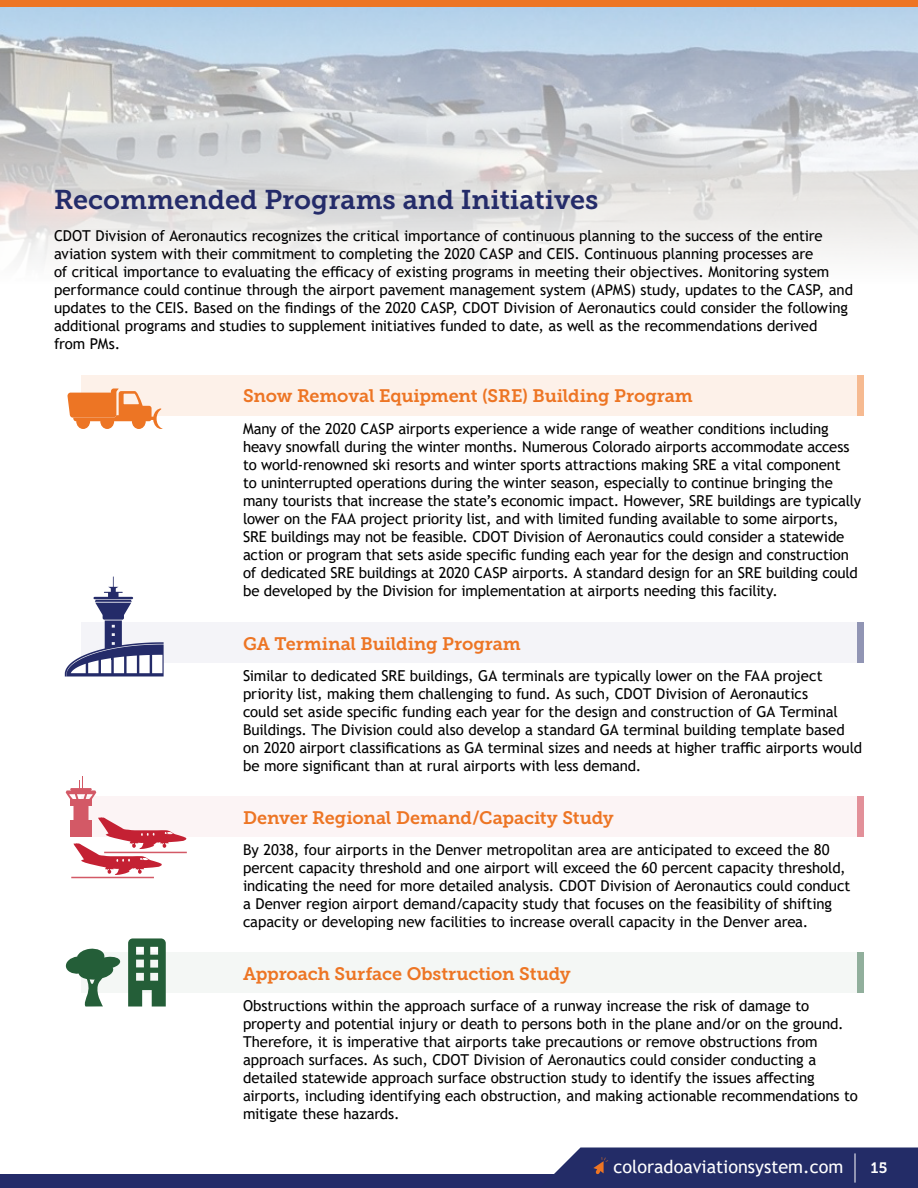
<style>
.page{position:relative;width:918px;height:1188px;background:#fff}
.page>*{position:absolute;margin:0;border:0;box-sizing:border-box;transform-origin:0 0}
.Subhead_Blue{font:27px "Museo Slab 700";color:#242b69}
.Subhead_Orange{font:18px "Museo Slab 700";letter-spacing:-.005em;color:#ed7524}
.t1{font:18px "Trebuchet MS";color:#fff}
.t2{font:15px/18px "Trebuchet MS";letter-spacing:-.01em;color:#000}
.t3{font:15px "Museo Slab 700";color:#fff}
</style>
<div class="page">
<div style="left:0;top:1174px;width:918px;height:14px;background:#242b69"></div>
<div style="left:554px;top:1148px;width:364px;height:35px;background:#232c67"></div>
<div style="left:0;top:0;width:918px;height:7px;background:#ed7524"></div>
<img style="left:0;top:7px;width:918px;height:259px">
<div style="left:81px;top:375px;width:783px;height:41px;background:#fdf1e9"></div>
<div style="left:857px;top:375px;width:7px;height:41px;background:#f6ba91"></div>
<svg style="left:68px;top:388px;width:95px;height:41px"></svg>
<div style="left:81px;top:622px;width:783px;height:41px;background:#f4f4f8"></div>
<div style="left:857px;top:622px;width:7px;height:41px;background:#9195b4"></div>
<svg style="left:65px;top:577px;width:99px;height:100px"></svg>
<div style="left:81px;top:796px;width:783px;height:41px;background:#fcf4f5"></div>
<div style="left:857px;top:796px;width:7px;height:41px;background:#e29099"></div>
<div style="left:81px;top:953px;width:783px;height:40px;background:#f4f7f5"></div>
<div style="left:857px;top:953px;width:7px;height:40px;background:#91af9c"></div>
<svg style="left:128px;top:938px;width:38px;height:69px"></svg>
<svg style="left:65px;top:948px;width:55px;height:59px"></svg>
<svg style="left:66px;top:776px;width:121px;height:99px"></svg>
<hr style="left:71px;top:877px;width:83px;height:1px;background:#d35966">
<p class="Subhead_Blue" style="left:54px;top:185px;width:546px">Recommended Programs and Initiatives</p>
<p class="t2" style="left:54px;top:226px;width:801px">CDOT Division of Aeronautics recognizes the critical importance of continuous planning to the success of the entire aviation system with their commitment to completing the 2020 CASP and CEIS. Continuous planning processes are<br>of critical importance to evaluating the efficacy of existing programs in meeting their objectives. Monitoring system performance could continue through the airport pavement management system (APMS) study, updates to the CASP, and updates to the CEIS. Based on the findings of the 2020 CASP, CDOT Division of Aeronautics could consider the following additional programs and studies to supplement initiatives funded to date, as well as the recommendations derived<br>from PMs.</p>
<p class="Subhead_Orange" style="left:243px;top:386px;width:451px">Snow Removal Equipment (SRE) Building Program</p>
<p class="t2" style="left:243px;top:419px;width:620px">Many of the 2020 CASP airports experience a wide range of weather conditions including heavy snowfall during the winter months. Numerous Colorado airports accommodate access to world-renowned ski resorts and winter sports attractions making SRE a vital component<br>to uninterrupted operations during the winter season, especially to continue bringing the many tourists that increase the state’s economic impact. However, SRE buildings are typically lower on the FAA project priority list, and with limited funding available to some airports, SRE buildings may not be feasible. CDOT Division of Aeronautics could consider a statewide action or program that sets aside specific funding each year for the design and construction of dedicated SRE buildings at 2020 CASP airports. A standard design for an SRE building could be developed by the Division for implementation at airports needing this facility.</p>
<p class="Subhead_Orange" style="left:243px;top:633px;width:279px">GA Terminal Building Program</p>
<p class="t2" style="left:243px;top:667px;width:621px">Similar to dedicated SRE buildings, GA terminals are typically lower on the FAA project priority list, making them challenging to fund. As such, CDOT Division of Aeronautics<br>could set aside specific funding each year for the design and construction of GA Terminal Buildings. The Division could also develop a standard GA terminal building template based on 2020 airport classifications as GA terminal sizes and needs at higher traffic airports would be more significant than at rural airports with less demand.</p>
<p class="Subhead_Orange" style="left:243px;top:807px;width:372px">Denver Regional Demand/Capacity Study</p>
<p class="t2" style="left:243px;top:841px;width:609px">By 2038, four airports in the Denver metropolitan area are anticipated to exceed the 80 percent capacity threshold and one airport will exceed the 60 percent capacity threshold, indicating the need for more detailed analysis. CDOT Division of Aeronautics could conduct a Denver region airport demand/capacity study that focuses on the feasibility of shifting capacity or developing new facilities to increase overall capacity in the Denver area.</p>
<p class="Subhead_Orange" style="left:243px;top:963px;width:329px">Approach Surface Obstruction Study</p>
<p class="t2" style="left:243px;top:997px;width:617px">Obstructions within the approach surface of a runway increase the risk of damage to property and potential injury or death to persons both in the plane and/or on the ground.<br>Therefore, it is imperative that airports take precautions or remove obstructions from approach surfaces. As such, CDOT Division of Aeronautics could consider conducting a detailed statewide approach surface obstruction study to identify the issues affecting airports, including identifying each obstruction, and making actionable recommendations to mitigate these hazards.</p>
<p class="t1" style="left:614px;top:1156px;width:231px">coloradoaviationsystem.com</p>
<p class="t3" style="left:871px;top:1160px;width:18px">15</p>
</div>
